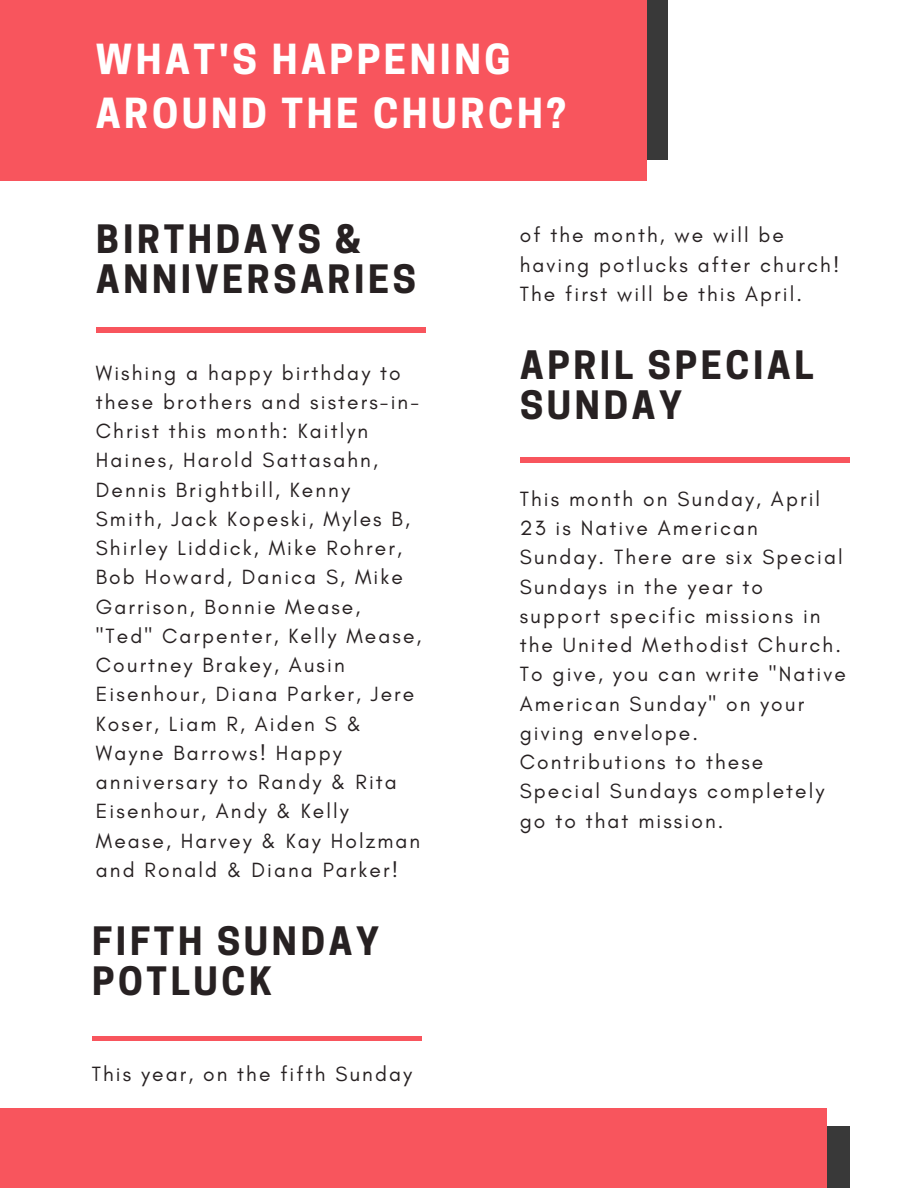
<style>
.page{position:relative;width:918px;height:1188px;background:#fff}
.page>*{position:absolute;margin:0;border:0;box-sizing:border-box;transform-origin:0 0}
.t1{font:700 38.85px/54px "Cooper Hewitt";letter-spacing:.09em;color:#fff}
.t2{font:700 36.75px/40.5px "Cooper Hewitt";letter-spacing:.1em;color:#272122}
.t3{font:21px/29.2px "Glacial Indifference";letter-spacing:.1em;color:#272122}
</style>
<div class="page">
<hr style="left:96px;top:328px;width:329px;height:4px;background:#f8555d">
<div style="left:184px;top:0;width:484px;height:160px;background:#393939"></div>
<div style="left:0;top:0;width:646px;height:180px;background:#f8555d"></div>
<div style="left:0;top:1126px;width:850px;height:62px;background:#393939"></div>
<div style="left:0;top:1109px;width:826px;height:79px;background:#f8555d"></div>
<div style="left:92px;top:1036px;width:329px;height:5px;background:#f8555d"></div>
<hr style="left:520px;top:458px;width:329px;height:4px;background:#f8555d">
<h1 class="t1" style="left:96px;top:37px;width:471px">WHAT'S HAPPENING<br>AROUND THE CHURCH?</h1>
<h2 class="t2" style="left:96px;top:223px;width:321px">BIRTHDAYS &amp;<br>ANNIVERSARIES</h2>
<p class="t3" style="left:96px;top:358px;width:327px">Wishing a happy birthday to these brothers and sisters-in-<br>Christ this month: Kaitlyn<br>Haines, Harold Sattasahn,<br>Dennis Brightbill, Kenny<br>Smith, Jack Kopeski, Myles B,<br>Shirley Liddick, Mike Rohrer,<br>Bob Howard, Danica S, Mike<br>Garrison, Bonnie Mease, "Ted" Carpenter, Kelly Mease,<br>Courtney Brakey, Ausin<br>Eisenhour, Diana Parker, Jere<br>Koser, Liam R, Aiden S &amp;<br>Wayne Barrows! Happy anniversary to Randy &amp; Rita<br>Eisenhour, Andy &amp; Kelly<br>Mease, Harvey &amp; Kay Holzman and Ronald &amp; Diana Parker!</p>
<h2 class="t2" style="left:92px;top:925px;width:288px">FIFTH SUNDAY<br>POTLUCK</h2>
<p class="t3" style="left:92px;top:1060px;width:322px">This year, on the fifth Sunday</p>
<p class="t3" style="left:520px;top:220px;width:321px">of the month, we will be having potlucks after church!<br>The first will be this April.</p>
<h2 class="t2" style="left:520px;top:350px;width:295px">APRIL SPECIAL<br>SUNDAY</h2>
<p class="t3" style="left:520px;top:484px;width:328px">This month on Sunday, April<br>23 is Native American<br>Sunday. There are six Special<br>Sundays in the year to support specific missions in the United Methodist Church.<br>To give, you can write "Native<br>American Sunday" on your giving envelope.<br>Contributions to these<br>Special Sundays completely go to that mission.</p>
</div>
